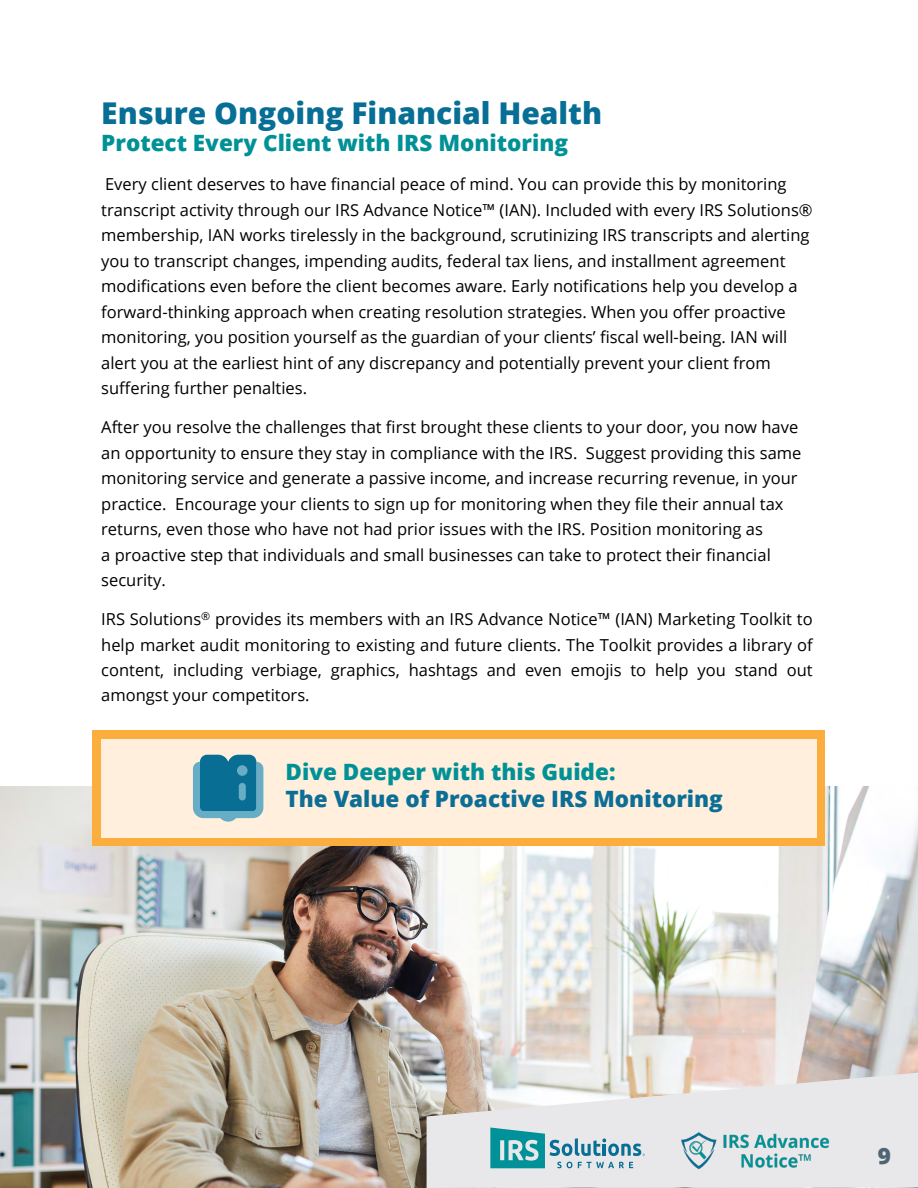
<style>
.page{position:relative;width:918px;height:1188px;background:#fff}
.page>*{position:absolute;margin:0;border:0;box-sizing:border-box;transform-origin:0 0}
.t1{font:800 30px "Open Sans";color:#076e95}
.t2{font:800 22.5px "Open Sans";color:#009196}
.t3{font:800 22.5px "Open Sans";color:#0c6e95}
.t4{font:800 22.5px "Open Sans";color:#506573}
.t5{font:16.5px/25.5px "Open Sans";color:#000}
</style>
<div class="page">
<img style="left:0;top:786px;width:918px;height:402px">
<svg style="left:427px;top:1073px;width:491px;height:115px;background:#e5e3e3"></svg>
<svg style="left:490px;top:1128px;width:155px;height:40px;background:#8ec1c9"></svg>
<img style="left:677px;top:1131px;width:159px;height:41px">
<div style="left:93px;top:731px;width:732px;height:115px;background:#fbae3d"></div>
<div style="left:101px;top:739px;width:716px;height:98px;background:#ffefdc"></div>
<svg style="left:193px;top:755px;width:70px;height:67px;background:#398ba7"></svg>
<div style="left:239px;top:783px;width:7px;height:18px;background:#67adc5;border-radius:4px"></div>
<div style="left:237px;top:765px;width:11px;height:11px;background:#67adc5;border-radius:50%"></div>
<h1 class="t1" style="left:101px;top:90px;width:502px">Ensure Ongoing Financial Health</h1>
<h2 class="t2" style="left:101px;top:126px;width:468px">Protect Every Client with IRS Monitoring</h2>
<p class="t5" style="left:101px;top:171px;width:713px">Every client deserves to have financial peace of mind. You can provide this by monitoring transcript activity through our IRS Advance Notice™ (IAN). Included with every IRS Solutions® membership, IAN works tirelessly in the background, scrutinizing IRS transcripts and alerting you to transcript changes, impending audits, federal tax liens, and installment agreement modifications even before the client becomes aware. Early notifications help you develop a forward-thinking approach when creating resolution strategies. When you offer proactive monitoring, you position yourself as the guardian of your clients’ fiscal well-being. IAN will alert you at the earliest hint of any discrepancy and potentially prevent your client from suffering further penalties.</p>
<p class="t5" style="left:101px;top:414px;width:702px">After you resolve the challenges that first brought these clients to your door, you now have an opportunity to ensure they stay in compliance with the IRS. Suggest providing this same monitoring service and generate a passive income, and increase recurring revenue, in your practice. Encourage your clients to sign up for monitoring when they file their annual tax returns, even those who have not had prior issues with the IRS. Position monitoring as<br>a proactive step that individuals and small businesses can take to protect their financial security.</p>
<p class="t5" style="left:101px;top:606px;width:713px;text-align:justify">IRS Solutions<sup>®</sup> provides its members with an IRS Advance Notice™ (IAN) Marketing Toolkit to help market audit monitoring to existing and future clients. The Toolkit provides a library of content, including verbiage, graphics, hashtags and even emojis to help you stand out amongst your competitors.</p>
<h2 class="t2" style="left:286px;top:755px;width:331px">Dive Deeper with this Guide:</h2>
<h2 class="t3" style="left:286px;top:782px;width:439px">The Value of Proactive IRS Monitoring</h2>
<h2 class="t4" style="left:878px;top:1139px;width:15px">9</h2>
</div>
